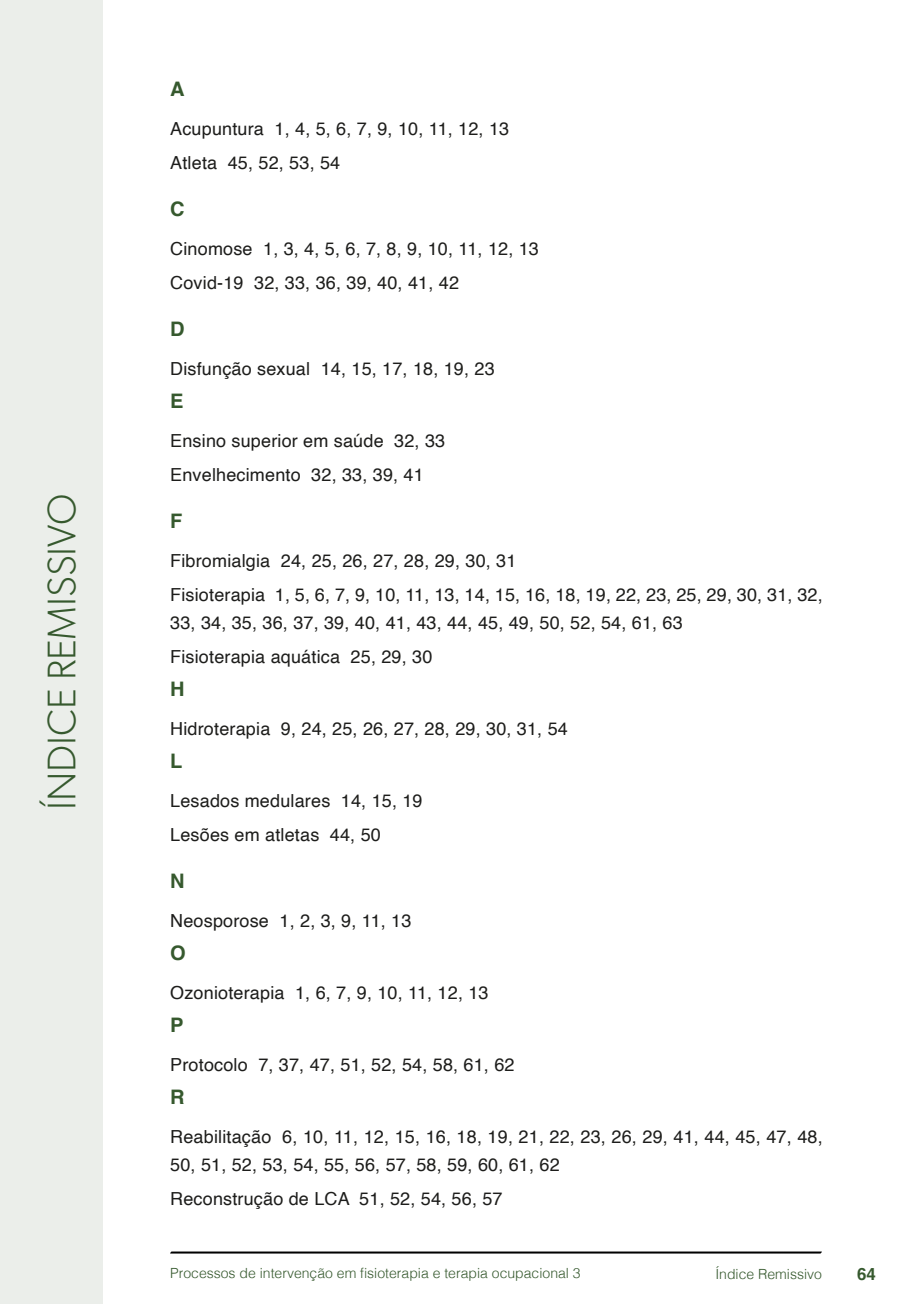
<style>
.page{position:relative;width:908px;height:1304px;background:#fff}
.page>*{position:absolute;margin:0;border:0;box-sizing:border-box;transform-origin:0 0}
.t1{font:300 40px "Gibson";color:#36592e}
.t2{font:700 20px "Helvetica";color:#36592e}
.t3{font:18px/33.6px "Helvetica";letter-spacing:.01em;color:#1d1d1b}
.t4{font:700 16.8px "Helvetica";color:#36592e}
.t5{font:300 14px "Helvetica";color:#36592e}
</style>
<div class="page">
<svg style="left:170px;top:1251px;width:651px;height:3px;background:#515151"></svg>
<div style="left:0;top:0;width:103px;height:1304px;background:#ebeeea"></div>
<h1 class="t1" style="left:37px;top:810px;width:317px;rotate:-90deg">ÍNDICE REMISSIVO</h1>
<p class="t2" style="left:170px;top:77px;width:16px">A</p>
<p class="t3" style="left:170px;top:113px;width:340px">Acupuntura 1, 4, 5, 6, 7, 9, 10, 11, 12, 13<br>Atleta 45, 52, 53, 54</p>
<p class="t2" style="left:170px;top:197px;width:16px">C</p>
<p class="t3" style="left:170px;top:233px;width:370px">Cinomose 1, 3, 4, 5, 6, 7, 8, 9, 10, 11, 12, 13<br>Covid-19 32, 33, 36, 39, 40, 41, 42</p>
<p class="t2" style="left:170px;top:317px;width:16px">D</p>
<p class="t3" style="left:170px;top:353px;width:326px">Disfunção sexual 14, 15, 17, 18, 19, 23</p>
<p class="t2" style="left:170px;top:389px;width:15px">E</p>
<p class="t3" style="left:170px;top:425px;width:276px">Ensino superior em saúde 32, 33<br>Envelhecimento 32, 33, 39, 41</p>
<p class="t2" style="left:170px;top:509px;width:14px">F</p>
<p class="t3" style="left:170px;top:545px;width:653px">Fibromialgia 24, 25, 26, 27, 28, 29, 30, 31<br>Fisioterapia 1, 5, 6, 7, 9, 10, 11, 13, 14, 15, 16, 18, 19, 22, 23, 25, 29, 30, 31, 32,</p>
<p class="t3" style="left:170px;top:606px;width:514px">33, 34, 35, 36, 37, 39, 40, 41, 43, 44, 45, 49, 50, 52, 54, 61, 63<br>Fisioterapia aquática 25, 29, 30</p>
<p class="t2" style="left:170px;top:677px;width:16px">H</p>
<p class="t3" style="left:170px;top:713px;width:399px">Hidroterapia 9, 24, 25, 26, 27, 28, 29, 30, 31, 54</p>
<p class="t2" style="left:170px;top:749px;width:14px">L</p>
<p class="t3" style="left:170px;top:785px;width:254px">Lesados medulares 14, 15, 19<br>Lesões em atletas 44, 50</p>
<p class="t2" style="left:170px;top:869px;width:16px">N</p>
<p class="t3" style="left:170px;top:905px;width:243px">Neosporose 1, 2, 3, 9, 11, 13</p>
<p class="t2" style="left:170px;top:941px;width:17px">O</p>
<p class="t3" style="left:170px;top:977px;width:320px">Ozonioterapia 1, 6, 7, 9, 10, 11, 12, 13</p>
<p class="t2" style="left:170px;top:1013px;width:15px">P</p>
<p class="t3" style="left:170px;top:1049px;width:345px">Protocolo 7, 37, 47, 51, 52, 54, 58, 61, 62</p>
<p class="t2" style="left:170px;top:1085px;width:16px">R</p>
<p class="t3" style="left:170px;top:1124px;width:653px;line-height:28px">Reabilitação 6, 10, 11, 12, 15, 16, 18, 19, 21, 22, 23, 26, 29, 41, 44, 45, 47, 48,<br>50, 51, 52, 53, 54, 55, 56, 57, 58, 59, 60, 61, 62</p>
<p class="t3" style="left:170px;top:1182px;width:334px">Reconstrução de LCA 51, 52, 54, 56, 57</p>
<p class="t5" style="left:170px;top:1261px;width:412px">Processos de intervenção em fisioterapia e terapia ocupacional 3</p>
<p class="t5" style="left:715px;top:1262px;width:108px">Índice Remissivo</p>
<p class="t4" style="left:856px;top:1264px;width:20px">64</p>
</div>
